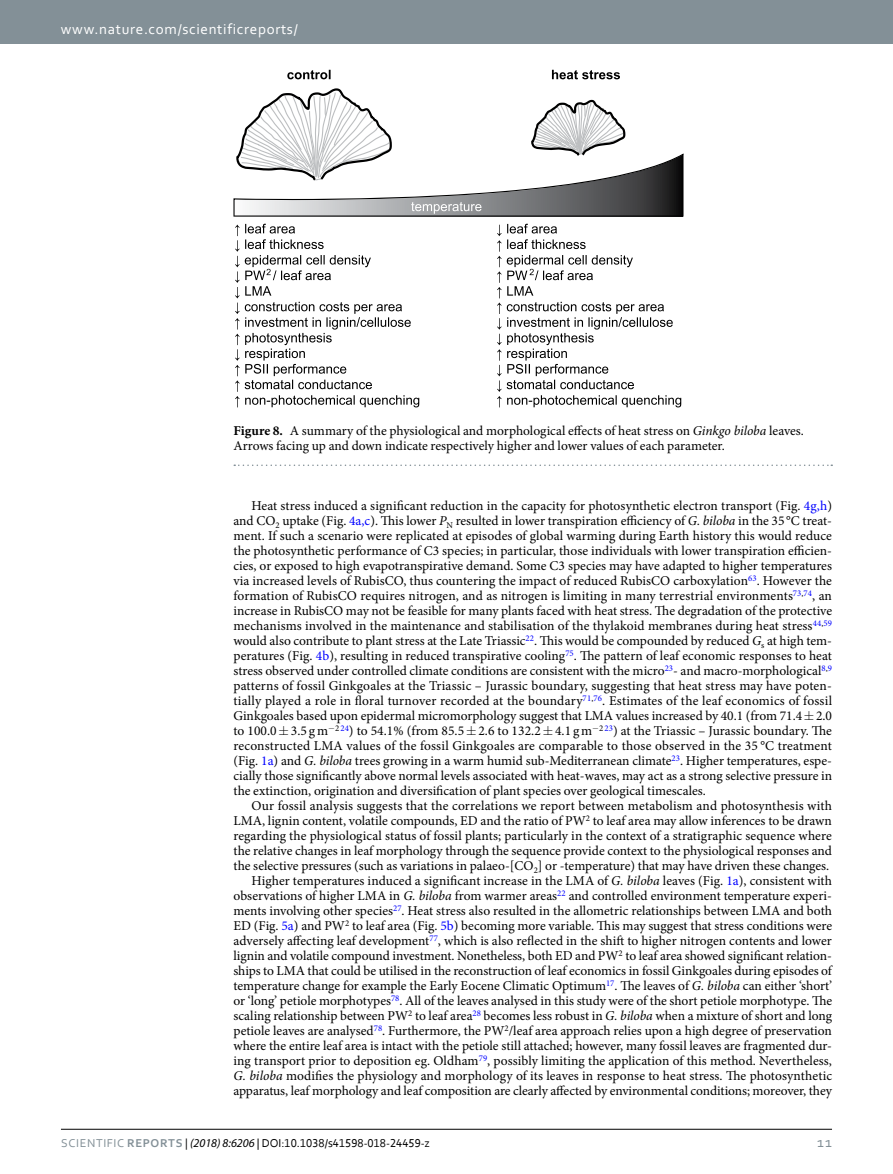
<style>
.page{position:relative;width:893px;height:1174px;background:#fff}
.page>*{position:absolute;margin:0;border:0;box-sizing:border-box;transform-origin:0 0}
.t1{font:15px "Corbel 2";letter-spacing:.045em;color:#fff}
.t2{font:15px "Corbel 2";color:#839097}
.t3{font:13.5px/15px "Minion Pro";color:#000;text-align:justify}
.t4{font:12px "Corbel";color:#000}
.s1{font-weight:700}
.s2{font-style:italic}
.s3{color:#00f}
.s4{font-family:"Corbel 2";color:#839097}
.s5{font-family:"Corbel Bold 2";color:#839097}
.s6{font-family:"Corbel 2"}
.s7{font-family:"Myriad Pro";font-style:italic}
</style>
<div class="page">
<div style="left:0;top:0;width:893px;height:43px;background:#839097"></div>
<hr style="left:61px;top:1129px;width:771px;height:1px;background:#000">
<svg style="left:287px;top:70px;width:44px;height:9px"></svg>
<svg style="left:552px;top:70px;width:68px;height:9px"></svg>
<svg style="left:233px;top:88px;width:450px;height:129px"></svg>
<svg style="left:235px;top:224px;width:184px;height:183px"></svg>
<svg style="left:497px;top:224px;width:184px;height:183px"></svg>
<svg style="left:234px;top:464px;width:598px;height:2px"></svg>
<p class="t1" style="left:61px;top:19px;width:238px">www.nature.com/scientificreports/</p>
<p class="t3" style="left:233px;top:423px;width:572px"><span class="s1">Figure 8.</span> A summary of the physiological and morphological effects of heat stress on <span class="s2">Ginkgo biloba</span> leaves.<br>Arrows facing up and down indicate respectively higher and lower values of each parameter.</p>
<p class="t3" style="left:233px;top:498px;width:600px;text-indent:18px">Heat stress induced a significant reduction in the capacity for photosynthetic electron transport (Fig. <span class="s3">4g,h</span>) and CO<sub>2</sub> uptake (Fig. <span class="s3">4a,c</span>). This lower <span class="s2">P</span><sub>N</sub> resulted in lower transpiration efficiency of <span class="s2">G. biloba</span> in the 35 °C treat&shy;ment. If such a scenario were replicated at episodes of global warming during Earth history this would reduce the photosynthetic performance of C3 species; in particular, those individuals with lower transpiration efficien&shy;cies, or exposed to high evapotranspirative demand. Some C3 species may have adapted to higher temperatures via increased levels of RubisCO, thus countering the impact of reduced RubisCO carboxylation<sup>63</sup>. However the formation of RubisCO requires nitrogen, and as nitrogen is limiting in many terrestrial environments<sup>73</sup><sup>,</sup><sup>74</sup>, an increase in RubisCO may not be feasible for many plants faced with heat stress. The degradation of the protective mechanisms involved in the maintenance and stabilisation of the thylakoid membranes during heat stress<sup>44</sup><sup>,</sup><sup>59 </sup>would also contribute to plant stress at the Late Triassic<sup>22</sup>. This would be compounded by reduced <span class="s2">G</span><sub>s</sub> at high tem&shy;peratures (Fig. <span class="s3">4b</span>), resulting in reduced transpirative cooling<sup>75</sup>. The pattern of leaf economic responses to heat stress observed under controlled climate conditions are consistent with the micro<sup>23</sup>- and macro-morphological<sup>8</sup><sup>,</sup><sup>9 </sup>patterns of fossil Ginkgoales at the Triassic – Jurassic boundary, suggesting that heat stress may have poten&shy;tially played a role in floral turnover recorded at the boundary<sup>71</sup><sup>,</sup><sup>76</sup>. Estimates of the leaf economics of fossil Ginkgoales based upon epidermal micromorphology suggest that LMA values increased by 40.1 (from 71.4 2.0 to 100.0 3.5 gm−<sup>2</sup> <sup>24</sup>) to 54.1% (from 85.5 2.6 to 132.2 4.1 gm−<sup>2</sup> <sup>23</sup>) at the Triassic – Jurassic boundary. The reconstructed LMA values of the fossil Ginkgoales are comparable to those observed in the 35 °C treatment (Fig. <span class="s3">1a</span>) and <span class="s2">G. biloba</span> trees growing in a warm humid sub-Mediterranean climate<sup>23</sup>. Higher temperatures, espe&shy;cially those significantly above normal levels associated with heat-waves, may act as a strong selective pressure in the extinction, origination and diversification of plant species over geological timescales.</p>
<p class="t3" style="left:233px;top:798px;width:600px;text-align:right">Our fossil analysis suggests that the correlations we report between metabolism and photosynthesis with LMA, lignin content, volatile compounds, ED and the ratio of PW<sup>2</sup> to leaf area may allow inferences to be drawn regarding the physiological status of fossil plants; particularly in the context of a stratigraphic sequence where the relative changes in leaf morphology through the sequence provide context to the physiological responses and the selective pressures (such as variations in palaeo-[CO<sub>2</sub>] or -temperature) that may have driven these changes.<br>Higher temperatures induced a significant increase in the LMA of <span class="s2">G. biloba</span> leaves (Fig. <span class="s3">1a</span>), consistent with observations of higher LMA in <span class="s2">G. biloba</span> from warmer areas<sup>22</sup> and controlled environment temperature experi&shy;ments involving other species<sup>27</sup>. Heat stress also resulted in the allometric relationships between LMA and both ED (Fig. <span class="s3">5a</span>) and PW<sup>2</sup> to leaf area (Fig. <span class="s3">5b</span>) becoming more variable. This may suggest that stress conditions were adversely affecting leaf development<sup>77</sup>, which is also reflected in the shift to higher nitrogen contents and lower lignin and volatile compound investment. Nonetheless, both ED and PW<sup>2</sup> to leaf area showed significant relation&shy;ships to LMA that could be utilised in the reconstruction of leaf economics in fossil Ginkgoales during episodes of temperature change for example the Early Eocene Climatic Optimum<sup>17</sup>. The leaves of <span class="s2">G. biloba</span> can either ‘short’ or ‘long’ petiole morphotypes<sup>78</sup>. All of the leaves analysed in this study were of the short petiole morphotype. The scaling relationship between PW<sup>2</sup> to leaf area<sup>28</sup> becomes less robust in <span class="s2">G. biloba</span> when a mixture of short and long petiole leaves are analysed<sup>78</sup>. Furthermore, the PW<sup>2</sup>/leaf area approach relies upon a high degree of preservation where the entire leaf area is intact with the petiole still attached; however, many fossil leaves are fragmented dur&shy;ing transport prior to deposition eg. Oldham<sup>79</sup>, possibly limiting the application of this method. Nevertheless, <span class="s2">G. biloba</span> modifies the physiology and morphology of its leaves in response to heat stress. The photosynthetic apparatus, leaf morphology and leaf composition are clearly affected by environmental conditions; moreover, they</p>
<p class="t4" style="left:61px;top:1135px;width:370px"><span class="s4">Scientific</span> <span class="s5">REPORTS</span> <span class="s6">|</span> <span class="s7">(2018) 8:6206</span> | DOI:10.1038/s41598-018-24459-z</p>
<p class="t2" style="left:817px;top:1132px;width:16px">11</p>
</div>
